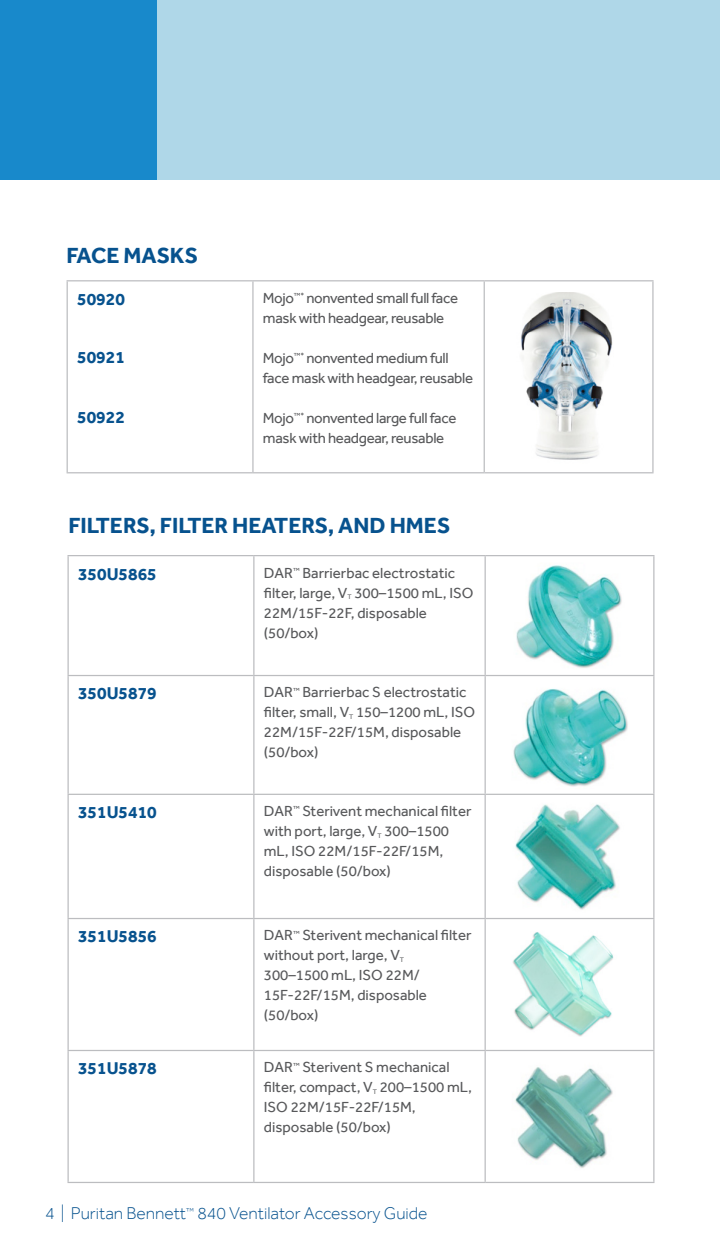
<style>
.page{position:relative;width:720px;height:1260px;background:#fff}
.page>*{position:absolute;margin:0;border:0;box-sizing:border-box;transform-origin:0 0}
.Address{font:700 22.5px "Effra";color:#07528e}
.Address-2{font:700 17.5px "Effra";color:#07528e}
.t1{font:300 17.5px "Effra";color:#07528e}
.Address-3{font:15px/20px "Effra";color:#57585a}
.Address-4{font:15px/20px "Effra";letter-spacing:-.02em;color:#57585a}
</style>
<div class="page">
<div style="left:158px;top:0;width:562px;height:180px;background:#afd7e8"></div>
<div style="left:0;top:0;width:158px;height:180px;background:#1889cb"></div>
<hr style="left:67px;top:280px;width:186px;height:1px;background:#bcbdc0">
<hr style="left:67px;top:281px;width:1px;height:191px;background:#bcbdc0">
<hr style="left:253px;top:280px;width:231px;height:1px;background:#bcbdc0">
<hr style="left:252px;top:281px;width:2px;height:191px;background:#bcbdc0">
<hr style="left:484px;top:280px;width:170px;height:1px;background:#bcbdc0">
<hr style="left:484px;top:281px;width:1px;height:191px;background:#bcbdc0">
<hr style="left:652px;top:281px;width:2px;height:191px;background:#bcbdc0">
<hr style="left:67px;top:472px;width:186px;height:1px;background:#bcbdc0">
<hr style="left:253px;top:472px;width:231px;height:1px;background:#bcbdc0">
<hr style="left:484px;top:472px;width:170px;height:1px;background:#bcbdc0">
<hr style="left:68px;top:555px;width:186px;height:1px;background:#bcbdc0">
<hr style="left:68px;top:556px;width:1px;height:119px;background:#bcbdc0">
<hr style="left:254px;top:555px;width:231px;height:1px;background:#bcbdc0">
<hr style="left:253px;top:556px;width:2px;height:119px;background:#bcbdc0">
<hr style="left:485px;top:555px;width:170px;height:1px;background:#bcbdc0">
<hr style="left:485px;top:556px;width:1px;height:119px;background:#bcbdc0">
<hr style="left:653px;top:556px;width:1px;height:119px;background:#bcbdc0">
<hr style="left:68px;top:675px;width:186px;height:1px;background:#bcbdc0">
<hr style="left:68px;top:676px;width:1px;height:118px;background:#bcbdc0">
<hr style="left:254px;top:675px;width:231px;height:1px;background:#bcbdc0">
<hr style="left:253px;top:676px;width:2px;height:118px;background:#bcbdc0">
<hr style="left:485px;top:675px;width:170px;height:1px;background:#bcbdc0">
<hr style="left:485px;top:676px;width:1px;height:118px;background:#bcbdc0">
<hr style="left:653px;top:676px;width:1px;height:118px;background:#bcbdc0">
<hr style="left:68px;top:794px;width:186px;height:1px;background:#bcbdc0">
<hr style="left:68px;top:795px;width:1px;height:123px;background:#bcbdc0">
<hr style="left:254px;top:794px;width:231px;height:1px;background:#bcbdc0">
<hr style="left:253px;top:795px;width:2px;height:123px;background:#bcbdc0">
<hr style="left:485px;top:794px;width:170px;height:1px;background:#bcbdc0">
<hr style="left:485px;top:795px;width:1px;height:123px;background:#bcbdc0">
<hr style="left:653px;top:795px;width:1px;height:123px;background:#bcbdc0">
<hr style="left:68px;top:918px;width:186px;height:1px;background:#bcbdc0">
<hr style="left:68px;top:919px;width:1px;height:131px;background:#bcbdc0">
<hr style="left:254px;top:918px;width:231px;height:1px;background:#bcbdc0">
<hr style="left:253px;top:919px;width:2px;height:131px;background:#bcbdc0">
<hr style="left:485px;top:918px;width:170px;height:1px;background:#bcbdc0">
<hr style="left:485px;top:919px;width:1px;height:131px;background:#bcbdc0">
<hr style="left:653px;top:919px;width:1px;height:131px;background:#bcbdc0">
<hr style="left:68px;top:1050px;width:186px;height:1px;background:#bcbdc0">
<hr style="left:68px;top:1051px;width:1px;height:131px;background:#bcbdc0">
<hr style="left:254px;top:1050px;width:231px;height:1px;background:#bcbdc0">
<hr style="left:253px;top:1051px;width:2px;height:131px;background:#bcbdc0">
<hr style="left:485px;top:1050px;width:170px;height:1px;background:#bcbdc0">
<hr style="left:485px;top:1051px;width:1px;height:131px;background:#bcbdc0">
<hr style="left:653px;top:1051px;width:1px;height:131px;background:#bcbdc0">
<hr style="left:68px;top:1182px;width:186px;height:1px;background:#bcbdc0">
<hr style="left:254px;top:1182px;width:231px;height:1px;background:#bcbdc0">
<hr style="left:485px;top:1182px;width:170px;height:1px;background:#bcbdc0">
<img style="left:513px;top:932px;width:101px;height:105px">
<img style="left:515px;top:1067px;width:98px;height:101px">
<img style="left:521px;top:292px;width:92px;height:168px">
<img style="left:516px;top:565px;width:106px;height:103px">
<img style="left:513px;top:688px;width:115px;height:99px">
<img style="left:515px;top:804px;width:105px;height:106px">
<p class="Address" style="left:67px;top:242px;width:133px">FACE MASKS</p>
<p class="Address-2" style="left:77px;top:288px;width:49px">50920</p>
<p class="Address-2" style="left:77px;top:347px;width:49px">50921</p>
<p class="Address-2" style="left:77px;top:407px;width:49px">50922</p>
<p class="Address-4" style="left:263px;top:288px;width:197px">Mojo<sup>™*</sup> nonvented small full face mask with headgear, reusable</p>
<p class="Address-4" style="left:263px;top:348px;width:212px">Mojo<sup>™*</sup> nonvented medium full face mask with headgear, reusable</p>
<p class="Address-4" style="left:263px;top:408px;width:195px">Mojo<sup>™*</sup> nonvented large full face mask with headgear, reusable</p>
<p class="Address" style="left:68px;top:512px;width:383px">FILTERS, FILTER HEATERS, AND HMES</p>
<p class="Address-2" style="left:78px;top:563px;width:80px">350U5865</p>
<p class="Address-3" style="left:264px;top:562px;width:211px">DAR<sup>™</sup> Barrierbac electrostatic filter, large, V<sub>T</sub> 300–1500 mL, ISO</p>
<p class="Address-3" style="left:264px;top:602px;width:165px">22M/15F-22F, disposable (50/box)</p>
<p class="Address-2" style="left:78px;top:683px;width:80px">350U5879</p>
<p class="Address-3" style="left:264px;top:682px;width:213px">DAR<sup>™</sup> Barrierbac S electrostatic filter, small, V<sub>T</sub> 150–1200 mL, ISO</p>
<p class="Address-3" style="left:264px;top:722px;width:199px">22M/15F-22F/15M, disposable (50/box)</p>
<p class="Address-2" style="left:78px;top:802px;width:80px">351U5410</p>
<p class="Address-3" style="left:264px;top:801px;width:209px">DAR<sup>™</sup> Sterivent mechanical filter with port, large, V<sub>T</sub> 300–1500 mL, ISO 22M/15F-22F/15M, disposable (50/box)</p>
<p class="Address-2" style="left:78px;top:926px;width:80px">351U5856</p>
<p class="Address-3" style="left:264px;top:925px;width:209px">DAR<sup>™</sup> Sterivent mechanical filter without port, large, V<sub>T<br></sub>300–1500 mL, ISO 22M/<br>15F-22F/15M, disposable</p>
<p class="Address-3" style="left:264px;top:1005px;width:56px">(50/box)</p>
<p class="Address-2" style="left:78px;top:1058px;width:80px">351U5878</p>
<p class="Address-3" style="left:264px;top:1057px;width:210px">DAR<sup>™</sup> Sterivent S mechanical filter, compact, V<sub>T</sub> 200–1500 mL,</p>
<p class="Address-3" style="left:264px;top:1097px;width:153px">ISO 22M/15F-22F/15M, disposable (50/box)</p>
<p class="t1" style="left:45px;top:1203px;width:384px">4 | Puritan Bennett<sup>™</sup> 840 Ventilator Accessory Guide</p>
</div>
